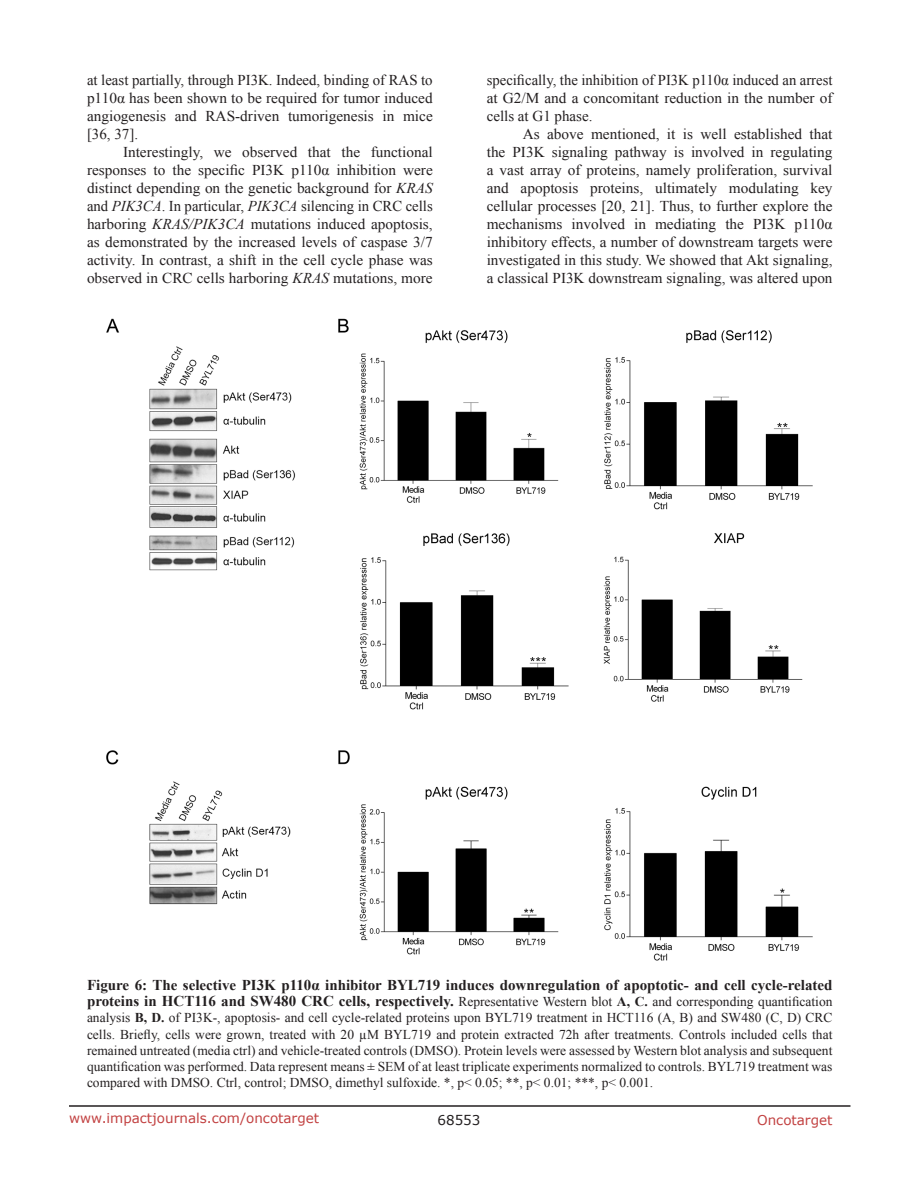
<style>
.page{position:relative;width:918px;height:1188px;background:#fff}
.page>*{position:absolute;margin:0;border:0;box-sizing:border-box;transform-origin:0 0}
.BodyText{font:15px/18px "Times New Roman";color:#231f20;text-align:justify}
.figuretext{font:700 15px "Times New Roman";color:#231f20}
.figuretext-2{font:13.5px/16.2px "Times New Roman";color:#231f20;text-align:justify}
.t1{font:13.5px "Verdana";color:#c24141}
.t2{font:13.5px "Verdana";color:#231f20}
.s1{font-style:italic}
.s2{font-weight:700;font-size:15px}
.s3{font-weight:700}
</style>
<div class="page">
<hr style="left:69px;top:1105px;width:781px;height:2px;background:#231f20">
<img style="left:106px;top:318px;width:707px;height:643px">
<p class="BodyText" style="left:87px;top:71px;width:347px">at least partially, through PI3K. Indeed, binding of RAS to p110α has been shown to be required for tumor induced angiogenesis and RAS-driven tumorigenesis in mice [36, 37].</p>
<p class="BodyText" style="left:87px;top:143px;width:347px;text-indent:36px">Interestingly, we observed that the functional responses to the specific PI3K p110α inhibition were distinct depending on the genetic background for <span class="s1">KRAS </span>and <span class="s1">PIK3CA</span>. In particular, <span class="s1">PIK3CA</span> silencing in CRC cells harboring <span class="s1">KRAS/PIK3CA</span> mutations induced apoptosis, as demonstrated by the increased levels of caspase 3/7 activity. In contrast, a shift in the cell cycle phase was observed in CRC cells harboring <span class="s1">KRAS</span> mutations, more</p>
<p class="BodyText" style="left:487px;top:71px;width:347px">specifically, the inhibition of PI3K p110α induced an arrest at G2/M and a concomitant reduction in the number of cells at G1 phase.</p>
<p class="BodyText" style="left:487px;top:125px;width:347px;text-indent:36px">As above mentioned, it is well established that the PI3K signaling pathway is involved in regulating a vast array of proteins, namely proliferation, survival and apoptosis proteins, ultimately modulating key cellular processes [20, 21]. Thus, to further explore the mechanisms involved in mediating the PI3K p110α inhibitory effects, a number of downstream targets were investigated in this study. We showed that Akt signaling, a classical PI3K downstream signaling, was altered upon</p>
<p class="figuretext" style="left:87px;top:975px;width:747px">Figure 6: The selective PI3K p110α inhibitor BYL719 induces downregulation of apoptotic- and cell cycle-related</p>
<p class="figuretext-2" style="left:87px;top:993px;width:747px"><span class="s2">proteins in HCT116 and SW480 CRC cells, respectively.</span> Representative Western blot <span class="s3">A, C.</span> and corresponding quantification analysis <span class="s3">B, D.</span> of PI3K-, apoptosis- and cell cycle-related proteins upon BYL719 treatment in HCT116 (A, B) and SW480 (C, D) CRC cells. Briefly, cells were grown, treated with 20 µM BYL719 and protein extracted 72h after treatments. Controls included cells that remained untreated (media ctrl) and vehicle-treated controls (DMSO). Protein levels were assessed by Western blot analysis and subsequent quantification was performed. Data represent means ± SEM of at least triplicate experiments normalized to controls. BYL719 treatment was compared with DMSO. Ctrl, control; DMSO, dimethyl sulfoxide. *, p&lt; 0.05; **, p&lt; 0.01; ***, p&lt; 0.001.</p>
<p class="t1" style="left:69px;top:1109px;width:252px">www.impactjournals.com/oncotarget</p>
<p class="t2" style="left:438px;top:1111px;width:44px">68553</p>
<p class="t1" style="left:757px;top:1111px;width:77px">Oncotarget</p>
</div>
